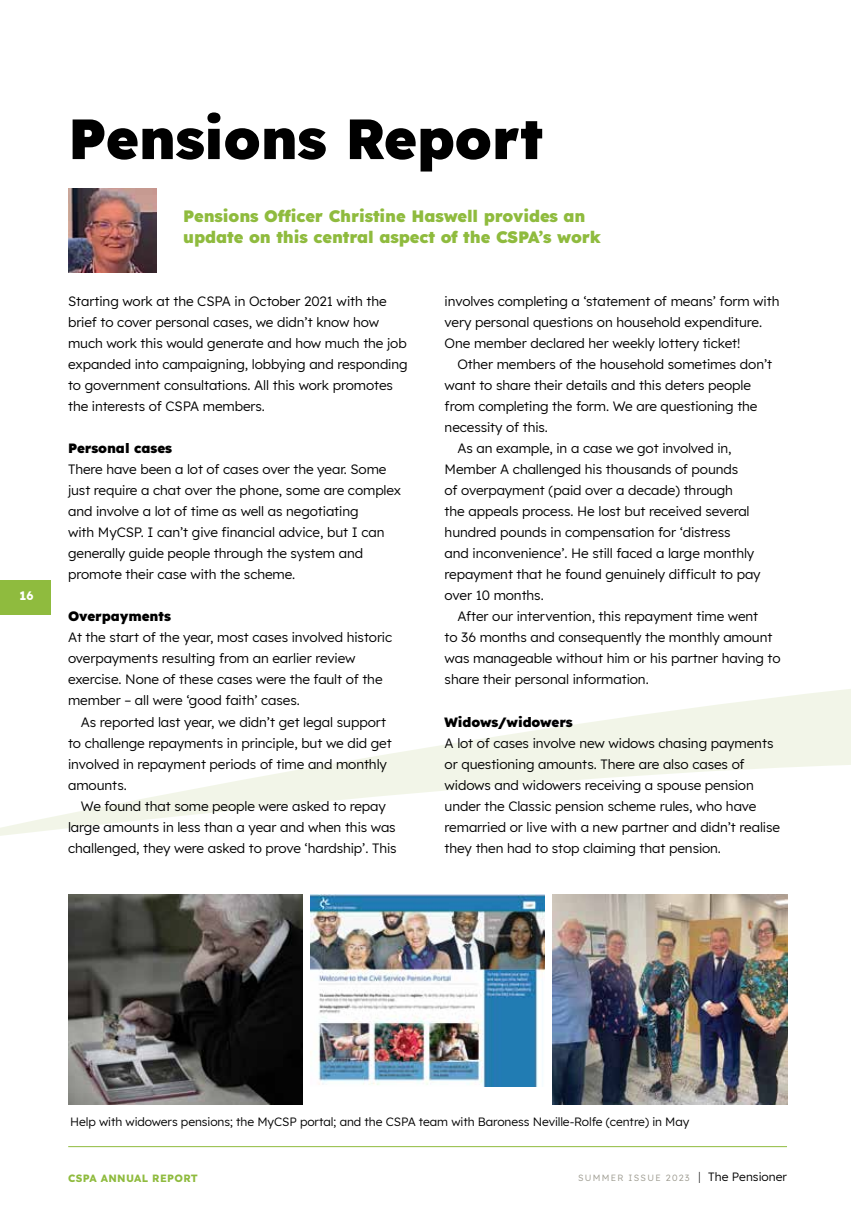
<style>
.page{position:relative;width:851px;height:1221px;background:#fff}
.page>*{position:absolute;margin:0;border:0;box-sizing:border-box;transform-origin:0 0}
.t1{font:900 56.55px "Lexend";letter-spacing:-.005em;color:#000}
.t2{font:900 16.5px/21px "Lexend";letter-spacing:-.005em;color:#8fbb3e}
.t3{font:13.5px/21px "Lexend";letter-spacing:-.005em;color:#000}
.t4{font:900 13.5px "Lexend";letter-spacing:-.005em;color:#000}
.t5{font:12px "Lexend";letter-spacing:-.005em;color:#000}
.t6{font:700 12px "Lexend";color:#fff}
.t7{font:700 10.5px "Lexend";letter-spacing:.03em;color:#8fbb3e}
.t8{font:9px "Lexend";letter-spacing:.14em;color:#9c9a8f}
.s1{font-family:"Shift";font-weight:300;font-size:12px;color:#000}
.s2{font-size:12px;color:#000}
</style>
<div class="page">
<svg style="left:0;top:689px;width:850px;height:459px"></svg>
<hr style="left:68px;top:1146px;width:718px;height:1px;background:#8fbb3e">
<div style="left:0;top:580px;width:51px;height:34px;background:#8fbb3e"></div>
<img style="left:68px;top:188px;width:89px;height:84px">
<img style="left:68px;top:894px;width:234px;height:210px">
<img style="left:552px;top:894px;width:234px;height:210px">
<div style="left:310px;top:894px;width:234px;height:210px;background:#fff"></div>
<img style="left:310px;top:894px;width:234px;height:192px">
<p class="t6" style="left:20px;top:586px;width:15px">16</p>
<h1 class="t1" style="left:68px;top:98px;width:476px">Pensions Report</h1>
<p class="t2" style="left:183px;top:205px;width:419px">Pensions Officer Christine Haswell provides an update on this central aspect of the CSPA’s work</p>
<p class="t3" style="left:68px;top:290px;width:341px">Starting work at the CSPA in October 2021 with the brief to cover personal cases, we didn’t know how much work this would generate and how much the job expanded into campaigning, lobbying and responding to government consultations. All this work promotes the interests of CSPA members.</p>
<p class="t4" style="left:68px;top:438px;width:105px">Personal cases</p>
<p class="t3" style="left:68px;top:458px;width:334px">There have been a lot of cases over the year. Some just require a chat over the phone, some are complex and involve a lot of time as well as negotiating<br>with MyCSP. I can’t give financial advice, but I can generally guide people through the system and promote their case with the scheme.</p>
<p class="t4" style="left:68px;top:606px;width:104px">Overpayments</p>
<p class="t3" style="left:68px;top:626px;width:325px">At the start of the year, most cases involved historic overpayments resulting from an earlier review exercise. None of these cases were the fault of the member – all were ‘good faith’ cases.</p>
<p class="t3" style="left:68px;top:710px;width:325px;text-indent:13px">As reported last year, we didn’t get legal support to challenge repayments in principle, but we did get involved in repayment periods of time and monthly amounts.</p>
<p class="t3" style="left:68px;top:794px;width:330px;text-align:center">We found that some people were asked to repay large amounts in less than a year and when this was challenged, they were asked to prove ‘hardship’. This</p>
<p class="t3" style="left:444px;top:290px;width:336px">involves completing a ‘statement of means’ form with very personal questions on household expenditure.<br>One member declared her weekly lottery ticket!</p>
<p class="t3" style="left:457px;top:353px;width:316px">Other members of the household sometimes don’t</p>
<p class="t3" style="left:444px;top:374px;width:308px">want to share their details and this deters people</p>
<p class="t3" style="left:444px;top:395px;width:314px">from completing the form. We are questioning the</p>
<p class="t3" style="left:444px;top:416px;width:105px">necessity of this.</p>
<p class="t3" style="left:457px;top:437px;width:276px">As an example, in a case we got involved in,</p>
<p class="t3" style="left:444px;top:458px;width:295px">Member A challenged his thousands of pounds</p>
<p class="t3" style="left:444px;top:479px;width:290px">of overpayment (paid over a decade) through</p>
<p class="t3" style="left:444px;top:500px;width:306px">the appeals process. He lost but received several</p>
<p class="t3" style="left:444px;top:521px;width:287px">hundred pounds in compensation for ‘distress</p>
<p class="t3" style="left:444px;top:542px;width:311px">and inconvenience’. He still faced a large monthly</p>
<p class="t3" style="left:444px;top:563px;width:317px">repayment that he found genuinely difficult to pay</p>
<p class="t3" style="left:444px;top:584px;width:101px">over 10 months.</p>
<p class="t3" style="left:457px;top:605px;width:302px">After our intervention, this repayment time went</p>
<p class="t3" style="left:444px;top:626px;width:329px">to 36 months and consequently the monthly amount</p>
<p class="t3" style="left:444px;top:647px;width:337px">was manageable without him or his partner having to</p>
<p class="t3" style="left:444px;top:668px;width:205px">share their personal information.</p>
<p class="t4" style="left:444px;top:712px;width:130px">Widows/widowers</p>
<p class="t3" style="left:444px;top:731px;width:337px">A lot of cases involve new widows chasing payments or questioning amounts. There are also cases of widows and widowers receiving a spouse pension under the Classic pension scheme rules, who have remarried or live with a new partner and didn’t realise they then had to stop claiming that pension.</p>
<p class="t5" style="left:70px;top:1112px;width:620px">Help with widowers pensions; the MyCSP portal; and the CSPA team with Baroness Neville-Rolfe (centre) in May</p>
<p class="t7" style="left:68px;top:1169px;width:131px">CSPA ANNUAL REPORT</p>
<p class="t8" style="left:578px;top:1171px;width:210px">SUMMER ISSUE 2023 <span class="s1">|</span> <span class="s2">The Pensioner</span></p>
</div>
